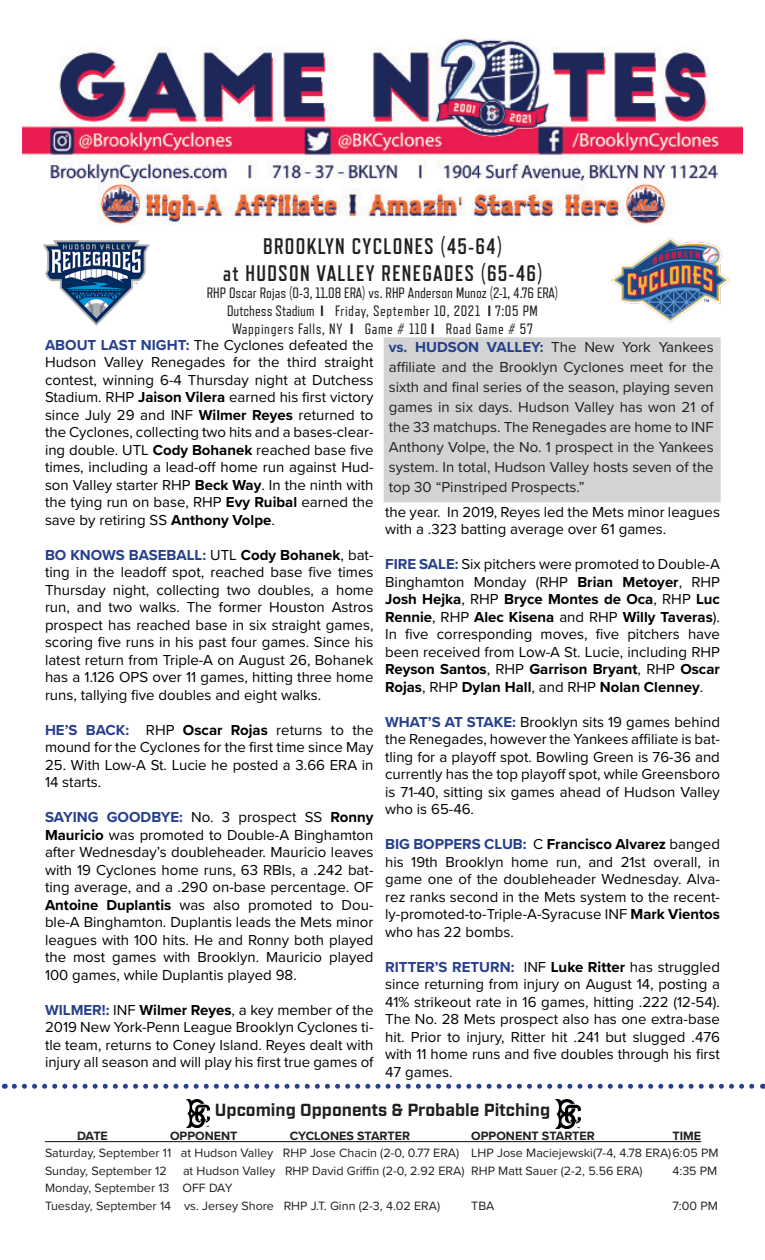
<style>
.page{position:relative;width:765px;height:1260px;background:#fff}
.page>*{position:absolute;margin:0;border:0;box-sizing:border-box;transform-origin:0 0}
.t1{font:700 22.5px "Refrigerator Deluxe";letter-spacing:.06em;color:#231f20;scale:.95 1}
.t2{font:700 17.5px "Industry";color:#231f20}
.t3{font:15px/17.5px "Proxima Nova";color:#000;text-align:justify}
.t4{font:15px/20px "Proxima Nova";color:#231f20;text-align:justify}
.t5{font:15px "Refrigerator Deluxe";letter-spacing:.04em;color:#231f20}
.t6{font:15px "Refrigerator Deluxe";color:#231f20}
.t7{font:12.5px "Proxima Nova";color:#231f20}
.t8{font:700 12.5px "Proxima Nova";color:#231f20}
.s1{font-weight:800}
.s2{font-weight:700;color:#253f8e}
.s3{font-weight:700}
</style>
<div class="page">
<div style="left:384px;top:338px;width:336px;height:164px;background:#d3d3d3"></div>
<img style="left:22px;top:38px;width:720px;height:187px">
<img style="left:43px;top:240px;width:107px;height:86px">
<svg style="left:14px;top:1084px;width:749px;height:5px"></svg>
<hr style="left:45px;top:1141px;width:656px;height:1px;background:#231f20">
<img style="left:186px;top:1099px;width:24px;height:29px">
<img style="left:555px;top:1099px;width:25px;height:30px">
<img style="left:611px;top:237px;width:119px;height:86px">
<p class="t1" style="left:263px;top:233px;width:253px">BROOKLYN CYCLONES (45-64)</p>
<p class="t1" style="left:223px;top:260px;width:338px">at HUDSON VALLEY RENEGADES (65-46)</p>
<p class="t6" style="left:207px;top:285px;width:353px">RHP Oscar Rojas (0-3, 11.08 ERA) vs. RHP Anderson Munoz (2-1, 4.76 ERA)</p>
<p class="t5" style="left:227px;top:303px;width:312px">Dutchess Stadium <span class="s1">I</span> Friday, September 10, 2021 <span class="s1">I</span> 7:05 PM</p>
<p class="t5" style="left:232px;top:321px;width:302px">Wappingers Falls, NY <span class="s1">I</span> Game # 110 <span class="s1">I</span> Road Game # 57</p>
<p class="t3" style="left:45px;top:335px;width:330px"><span class="s2">ABOUT LAST NIGHT:</span> The Cyclones defeated the Hudson Valley Renegades for the third straight contest, winning 6-4 Thursday night at Dutchess Stadium. RHP <span class="s3">Jaison Vilera</span> earned his first victory since July 29 and INF <span class="s3">Wilmer Reyes</span> returned to the Cyclones, collecting two hits and a bases-clear&shy;ing double. UTL <span class="s3">Cody Bohanek</span> reached base five times, including a lead-off home run against Hud&shy;son Valley starter RHP <span class="s3">Beck Way</span>. In the ninth with the tying run on base, RHP <span class="s3">Evy Ruibal</span> earned the save by retiring SS <span class="s3">Anthony Volpe</span>.</p>
<p class="t3" style="left:45px;top:545px;width:330px"><span class="s2">BO KNOWS BASEBALL:</span> UTL <span class="s3">Cody Bohanek</span>, bat&shy;ting in the leadoff spot, reached base five times Thursday night, collecting two doubles, a home run, and two walks. The former Houston Astros prospect has reached base in six straight games, scoring five runs in his past four games. Since his latest return from Triple-A on August 26, Bohanek has a 1.126 OPS over 11 games, hitting three home runs, tallying five doubles and eight walks.</p>
<p class="t3" style="left:45px;top:720px;width:330px"><span class="s2">HE’S BACK:</span> RHP <span class="s3">Oscar Rojas</span> returns to the mound for the Cyclones for the first time since May</p>
<p class="t3" style="left:45px;top:755px;width:330px">25. With Low-A St. Lucie he posted a 3.66 ERA in<br>14 starts.</p>
<p class="t3" style="left:45px;top:808px;width:330px"><span class="s2">SAYING GOODBYE:</span> No. 3 prospect SS <span class="s3">Ronny Mauricio</span> was promoted to Double-A Binghamton after Wednesday’s doubleheader. Mauricio leaves with 19 Cyclones home runs, 63 RBIs, a .242 bat&shy;ting average, and a .290 on-base percentage. OF <span class="s3">Antoine Duplantis</span> was also promoted to Dou&shy;ble-A Binghamton. Duplantis leads the Mets minor leagues with 100 hits. He and Ronny both played the most games with Brooklyn. Mauricio played 100 games, while Duplantis played 98.</p>
<p class="t3" style="left:45px;top:1000px;width:330px"><span class="s2">WILMER!:</span> INF <span class="s3">Wilmer Reyes</span>, a key member of the 2019 New York-Penn League Brooklyn Cyclones ti&shy;tle team, returns to Coney Island. Reyes dealt with injury all season and will play his first true games of</p>
<p class="t4" style="left:389px;top:337px;width:326px"><span class="s2">vs. HUDSON VALLEY:</span> The New York Yankees affiliate and the Brooklyn Cyclones meet for the sixth and final series of the season, playing seven games in six days. Hudson Valley has won 21 of the 33 matchups. The Renegades are home to INF Anthony Volpe, the No. 1 prospect in the Yankees system. In total, Hudson Valley hosts seven of the top 30 “Pinstriped Prospects.”</p>
<p class="t3" style="left:385px;top:502px;width:336px">the year. In 2019, Reyes led the Mets minor leagues with a .323 batting average over 61 games.</p>
<p class="t3" style="left:385px;top:555px;width:336px"><span class="s2">FIRE SALE:</span> Six pitchers were promoted to Double-A Binghamton Monday (RHP <span class="s3">Brian Metoyer</span>, RHP <span class="s3">Josh Hejka</span>, RHP <span class="s3">Bryce Montes de Oca</span>, RHP <span class="s3">Luc Rennie</span>, RHP <span class="s3">Alec Kisena</span> and RHP <span class="s3">Willy Taveras</span>).<br>In five corresponding moves, five pitchers have been received from Low-A St. Lucie, including RHP <span class="s3">Reyson Santos</span>, RHP <span class="s3">Garrison Bryant</span>, RHP <span class="s3">Oscar Rojas</span>, RHP <span class="s3">Dylan Hall</span>, and RHP <span class="s3">Nolan Clenney</span>.</p>
<p class="t3" style="left:385px;top:712px;width:336px"><span class="s2">WHAT’S AT STAKE:</span> Brooklyn sits 19 games behind the Renegades, however the Yankees affiliate is bat&shy;tling for a playoff spot. Bowling Green is 76-36 and currently has the top playoff spot, while Greensboro is 71-40, sitting six games ahead of Hudson Valley who is 65-46.</p>
<p class="t3" style="left:385px;top:835px;width:336px"><span class="s2">BIG BOPPERS CLUB:</span> C <span class="s3">Francisco Alvarez</span> banged his 19th Brooklyn home run, and 21st overall, in game one of the doubleheader Wednesday. Alva&shy;rez ranks second in the Mets system to the recent&shy;ly-promoted-to-Triple-A-Syracuse INF <span class="s3">Mark Vientos </span>who has 22 bombs.</p>
<p class="t3" style="left:385px;top:957px;width:336px"><span class="s2">RITTER’S RETURN:</span> INF <span class="s3">Luke Ritter</span> has struggled since returning from injury on August 14, posting a 41% strikeout rate in 16 games, hitting .222 (12-54).<br>The No. 28 Mets prospect also has one extra-base hit. Prior to injury, Ritter hit .241 but slugged .476 with 11 home runs and five doubles through his first 47 games.</p>
<p class="t2" style="left:215px;top:1100px;width:337px">Upcoming Opponents &amp; Probable Pitching</p>
<p class="t8" style="left:77px;top:1126px;width:32px">DATE</p>
<p class="t8" style="left:170px;top:1126px;width:69px">OPPONENT</p>
<p class="t8" style="left:290px;top:1126px;width:122px">CYCLONES STARTER</p>
<p class="t8" style="left:471px;top:1126px;width:125px">OPPONENT STARTER</p>
<p class="t8" style="left:672px;top:1126px;width:30px">TIME</p>
<p class="t7" style="left:45px;top:1144px;width:675px">Saturday, September 11 at Hudson Valley RHP Jose Chacin (2-0, 0.77 ERA) LHP Jose Maciejewski(7-4, 4.78 ERA)6:05 PM</p>
<p class="t7" style="left:45px;top:1161px;width:123px">Sunday, September 12</p>
<p class="t7" style="left:183px;top:1161px;width:461px">at Hudson Valley RHP David Griffin (2-0, 2.92 ERA) RHP Matt Sauer (2-2, 5.56 ERA)</p>
<p class="t7" style="left:672px;top:1161px;width:46px">4:35 PM</p>
<p class="t7" style="left:45px;top:1179px;width:189px">Monday, September 13 OFF DAY</p>
<p class="t7" style="left:45px;top:1196px;width:397px">Tuesday, September 14 vs. Jersey Shore RHP J.T. Ginn (2-3, 4.02 ERA)</p>
<p class="t7" style="left:471px;top:1196px;width:25px">TBA</p>
<p class="t7" style="left:672px;top:1196px;width:47px">7:00 PM</p>
</div>
